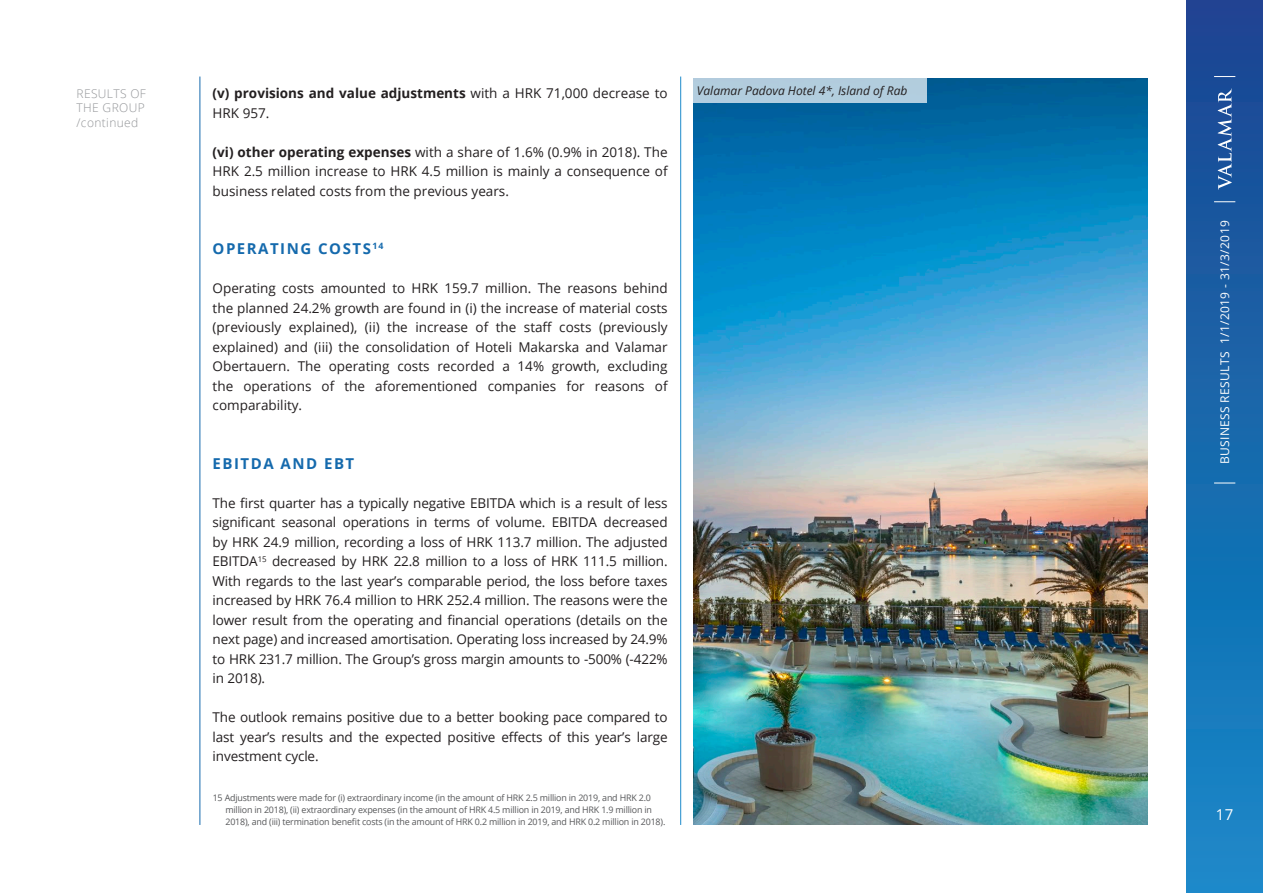
<style>
.page{position:relative;width:1263px;height:893px;background:#fff}
.page>*{position:absolute;margin:0;border:0;box-sizing:border-box;transform-origin:0 0}
.naslov_paragrafa{font:700 15px "Open Sans";letter-spacing:.1em;color:#156aad}
.t1{font:15px "Open Sans";color:#fff}
.Body_text{font:13.5px/19.5px "Open Sans";letter-spacing:-.005em;color:#231f20;text-align:justify}
.Body_text-2{font:700 13.5px/19.5px "Open Sans";color:#231f20}
.t2{font:12px "Open Sans";letter-spacing:.03em;color:#fff}
.opis_slike{font:italic 12px "Open Sans";color:#231f20}
.nastavak{font:300 12px/14.4px "Open Sans";letter-spacing:.03em;color:#939598}
.footnote_paragr{font:9px/12px "Open Sans";letter-spacing:-.02em;color:#57585a}
.s1{font-weight:400}
.s2{font-weight:700}
</style>
<div class="page">
<div style="left:1186px;top:0;width:77px;height:893px;background:linear-gradient(to bottom,#1b4591,#168bc9)"></div>
<svg style="left:1218px;top:88px;width:14px;height:102px"></svg>
<svg style="left:1214px;top:201px;width:21px;height:1px"></svg>
<svg style="left:1214px;top:76px;width:21px;height:1px"></svg>
<svg style="left:1214px;top:483px;width:21px;height:1px"></svg>
<hr style="left:200px;top:77px;width:1px;height:748px;background:#156aad">
<hr style="left:680px;top:77px;width:1px;height:748px;background:#1d8acb">
<img style="left:693px;top:79px;width:454px;height:746px">
<div style="left:693px;top:79px;width:234px;height:24px;background:#b2cdde"></div>
<p class="nastavak" style="left:77px;top:86px;width:71px">RESULTS OF</p>
<p class="nastavak" style="left:77px;top:101px;width:70px">THE GROUP /continued</p>
<p class="Body_text-2" style="left:213px;top:83px;width:456px">(v) provisions and value adjustments <span class="s1">with a HRK 71,000 decrease to<br>HRK 957.</span></p>
<p class="Body_text" style="left:213px;top:142px;width:456px"><span class="s2">(vi) other operating expenses</span> with a share of 1.6% (0.9% in 2018). The HRK 2.5 million increase to HRK 4.5 million is mainly a consequence of business related costs from the previous years.</p>
<p class="naslov_paragrafa" style="left:213px;top:238px;width:172px">OPERATING COSTS<sup>14</sup></p>
<p class="Body_text" style="left:213px;top:278px;width:456px">Operating costs amounted to HRK 159.7 million. The reasons behind the planned 24.2% growth are found in (i) the increase of material costs (previously explained), (ii) the increase of the staff costs (previously explained) and (iii) the consolidation of Hoteli Makarska and Valamar Obertauern. The operating costs recorded a 14% growth, excluding the operations of the aforementioned companies for reasons of comparability.</p>
<p class="naslov_paragrafa" style="left:213px;top:453px;width:143px">EBITDA AND EBT</p>
<p class="Body_text" style="left:213px;top:493px;width:457px">The first quarter has a typically negative EBITDA which is a result of less significant seasonal operations in terms of volume. EBITDA decreased by HRK 24.9 million, recording a loss of HRK 113.7 million. The adjusted EBITDA<sup>15</sup> decreased by HRK 22.8 million to a loss of HRK 111.5 million.<br>With regards to the last year’s comparable period, the loss before taxes increased by HRK 76.4 million to HRK 252.4 million. The reasons were the lower result from the operating and financial operations (details on the next page) and increased amortisation. Operating loss increased by 24.9% to HRK 231.7 million. The Group’s gross margin amounts to -500% (-422% in 2018).</p>
<p class="Body_text" style="left:213px;top:707px;width:457px">The outlook remains positive due to a better booking pace compared to last year’s results and the expected positive effects of this year’s large investment cycle.</p>
<p class="footnote_paragr" style="left:225px;top:791px;width:441px;text-indent:-13px">15 Adjustments were made for (i) extraordinary income (in the amount of HRK 2.5 million in 2019, and HRK 2.0 million in 2018), (ii) extraordinary expenses (in the amount of HRK 4.5 million in 2019, and HRK 1.9 million in<br>2018), and (iii) termination benefit costs (in the amount of HRK 0.2 million in 2019, and HRK 0.2 million in 2018).</p>
<p class="opis_slike" style="left:697px;top:82px;width:212px">Valamar Padova Hotel 4*, Island of Rab</p>
<p class="t2" style="left:1217px;top:464px;width:245px;rotate:-90deg">BUSINESS RESULTS 1/1/2019 - 31/3/2019</p>
<p class="t1" style="left:1216px;top:804px;width:19px">17</p>
</div>
